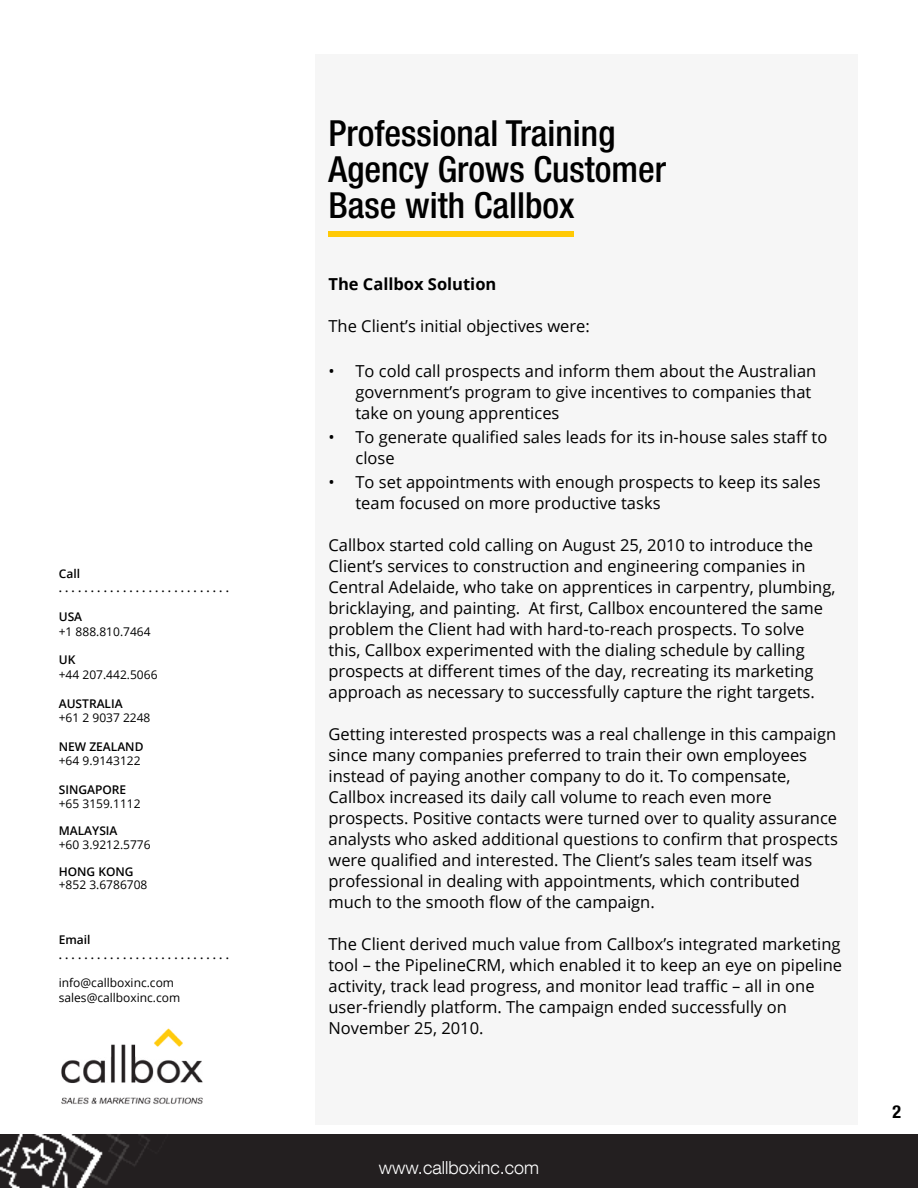
<style>
.page{position:relative;width:918px;height:1188px;background:#fff}
.page>*{position:absolute;margin:0;border:0;box-sizing:border-box;transform-origin:0 0}
.t1{font:500 condensed 36px/36px "Helvetica Neue LT Com";color:#000}
.t2{font:300 18px "Helvetica Neue LT Com";color:#fff}
.t3{font:700 condensed 18px "Helvetica Neue LT Com";color:#000}
.t4{font:16.5px/21px "Open Sans";color:#000}
.t5{font:700 16.5px "Open Sans";color:#000}
.t6{font:12px/14.4px "Open Sans";color:#000}
.t7{font:600 12px/14.4px "Open Sans";color:#000}
</style>
<div class="page">
<div style="left:0;top:1135px;width:918px;height:53px;background:#231f20"></div>
<img style="left:61px;top:1028px;width:142px;height:76px">
<div style="left:315px;top:54px;width:542px;height:1070px;background:#f6f6f6"></div>
<div style="left:328px;top:231px;width:246px;height:5px;background:#ffc905"></div>
<p class="t7" style="left:59px;top:566px;width:172px">Call<br>. . . . . . . . . . . . . . . . . . . . . . . . . . .</p>
<p class="t7" style="left:59px;top:609px;width:25px">USA</p>
<p class="t6" style="left:59px;top:624px;width:93px">+1 888.810.7464</p>
<p class="t7" style="left:59px;top:653px;width:18px">UK</p>
<p class="t6" style="left:59px;top:667px;width:100px">+44 207.442.5066</p>
<p class="t7" style="left:59px;top:696px;width:65px">AUSTRALIA</p>
<p class="t6" style="left:59px;top:710px;width:93px">+61 2 9037 2248</p>
<p class="t7" style="left:59px;top:739px;width:86px">NEW ZEALAND</p>
<p class="t6" style="left:59px;top:753px;width:83px">+64 9.9143122</p>
<p class="t7" style="left:59px;top:782px;width:69px">SINGAPORE</p>
<p class="t6" style="left:59px;top:797px;width:83px">+65 3159.1112</p>
<p class="t7" style="left:59px;top:824px;width:60px">MALAYSIA</p>
<p class="t6" style="left:59px;top:837px;width:93px">+60 3.9212.5776</p>
<p class="t7" style="left:59px;top:864px;width:76px">HONG KONG</p>
<p class="t6" style="left:59px;top:878px;width:90px">+852 3.6786708</p>
<p class="t7" style="left:59px;top:932px;width:172px">Email<br>. . . . . . . . . . . . . . . . . . . . . . . . . . .</p>
<p class="t6" style="left:59px;top:976px;width:123px">info@callboxinc.com sales@callboxinc.com</p>
<h1 class="t1" style="left:328px;top:114px;width:339px">Professional Training<br>Agency Grows Customer<br>Base with Callbox</h1>
<p class="t5" style="left:328px;top:272px;width:169px">The Callbox Solution</p>
<p class="t4" style="left:328px;top:315px;width:263px">The Client’s initial objectives were:</p>
<p class="t4" style="left:355px;top:360px;width:462px;text-indent:-27px">• To cold call prospects and inform them about the Australian government’s program to give incentives to companies that take on young apprentices</p>
<p class="t4" style="left:355px;top:426px;width:473px;text-indent:-27px">• To generate qualified sales leads for its in-house sales staff to close</p>
<p class="t4" style="left:355px;top:471px;width:467px;text-indent:-27px">• To set appointments with enough prospects to keep its sales team focused on more productive tasks</p>
<p class="t4" style="left:328px;top:534px;width:508px">Callbox started cold calling on August 25, 2010 to introduce the Client’s services to construction and engineering companies in Central Adelaide, who take on apprentices in carpentry, plumbing, bricklaying, and painting. At first, Callbox encountered the same problem the Client had with hard-to-reach prospects. To solve this, Callbox experimented with the dialing schedule by calling prospects at different times of the day, recreating its marketing approach as necessary to successfully capture the right targets.</p>
<p class="t4" style="left:328px;top:723px;width:511px">Getting interested prospects was a real challenge in this campaign since many companies preferred to train their own employees instead of paying another company to do it. To compensate, Callbox increased its daily call volume to reach even more prospects. Positive contacts were turned over to quality assurance analysts who asked additional questions to confirm that prospects were qualified and interested. The Client’s sales team itself was professional in dealing with appointments, which contributed much to the smooth flow of the campaign.</p>
<p class="t4" style="left:328px;top:933px;width:515px">The Client derived much value from Callbox’s integrated marketing tool – the PipelineCRM, which enabled it to keep an eye on pipeline activity, track lead progress, and monitor lead traffic – all in one user-friendly platform. The campaign ended successfully on November 25, 2010.</p>
<p class="t2" style="left:379px;top:1156px;width:162px">www.callboxinc.com</p>
<p class="t3" style="left:892px;top:1101px;width:10px">2</p>
</div>
